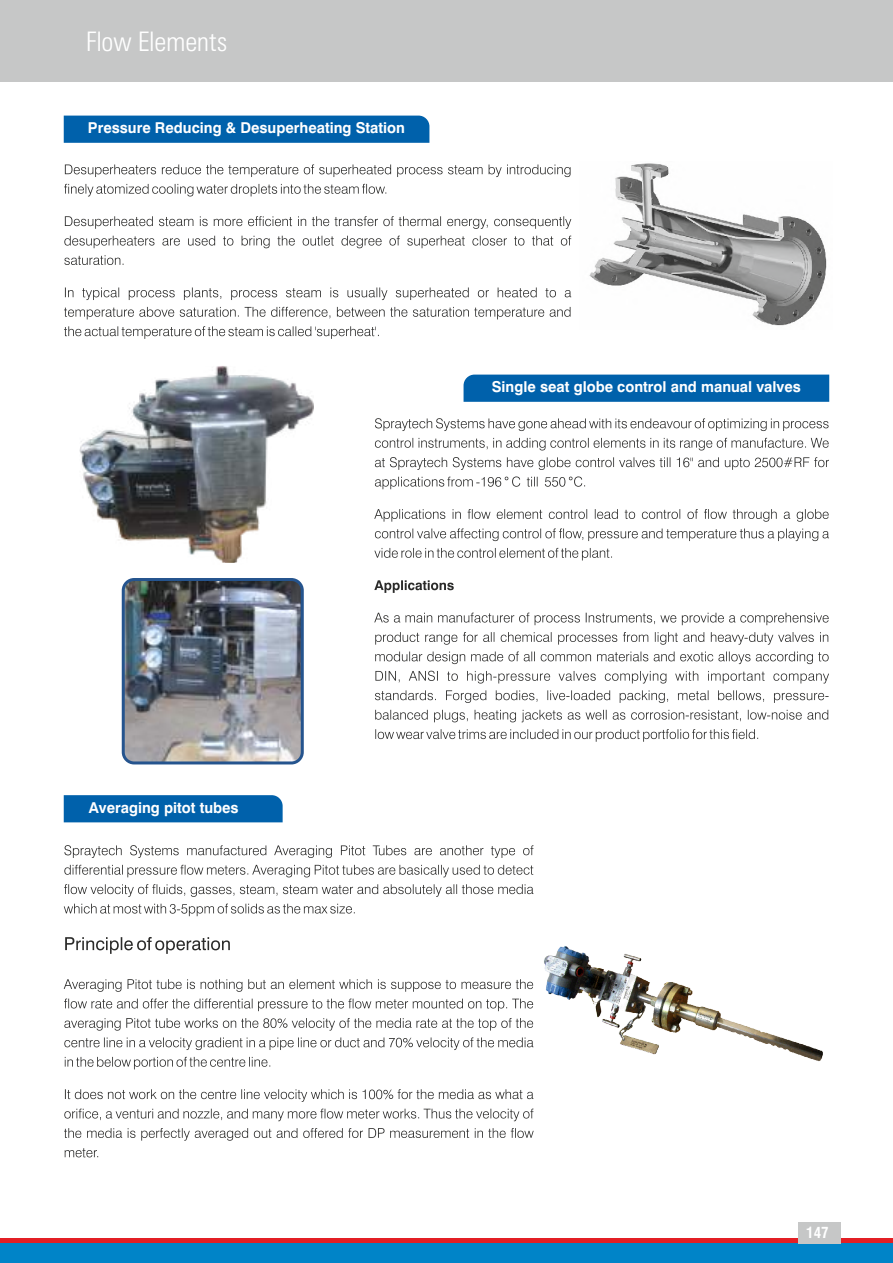
<style>
.page{position:relative;width:893px;height:1263px;background:#fff}
.page>*{position:absolute;margin:0;border:0;box-sizing:border-box;transform-origin:0 0}
.t1{font:300 condensed 27px "Zurich BT";color:#fff}
.t2{font:700 15px "Swiss 721 BT";color:#fff}
.t3{font:700 condensed 15px "Swiss 721 BT";color:#fff}
</style>
<div class="page">
<div style="left:0;top:0;width:893px;height:82px;background:#c6c7c7"></div>
<svg style="left:64px;top:164px;width:507px;height:175px"></svg>
<svg style="left:374px;top:418px;width:455px;height:324px"></svg>
<svg style="left:64px;top:845px;width:470px;height:312px"></svg>
<img style="left:589px;top:163px;width:238px;height:163px">
<img style="left:80px;top:366px;width:234px;height:197px">
<img style="left:123px;top:579px;width:179px;height:184px;border-radius:11px">
<div style="left:122px;top:578px;width:182px;height:186px;border:3px solid #25548e;border-radius:11px"></div>
<img style="left:544px;top:946px;width:279px;height:116px">
<div style="left:64px;top:116px;width:365px;height:27px;background:#0061ab"></div>
<div style="left:464px;top:375px;width:365px;height:27px;background:#0061ab"></div>
<div style="left:64px;top:795px;width:219px;height:27px;background:#0061ab"></div>
<div style="left:0;top:1243px;width:893px;height:20px;background:#0084c8"></div>
<div style="left:0;top:1238px;width:893px;height:5px;background:#e31f25"></div>
<div style="left:798px;top:1222px;width:43px;height:21px;background:#c6c7c7"></div>
<h1 class="t1" style="left:86px;top:30px;width:143px">Flow Elements</h1>
<p class="t2" style="left:88px;top:122px;width:319px">Pressure Reducing &amp; Desuperheating Station</p>
<p class="t2" style="left:492px;top:381px;width:311px">Single seat globe control and manual valves</p>
<p class="t2" style="left:89px;top:801px;width:151px">Averaging pitot tubes</p>
<p class="t3" style="left:806px;top:1227px;width:24px">147</p>
</div>
